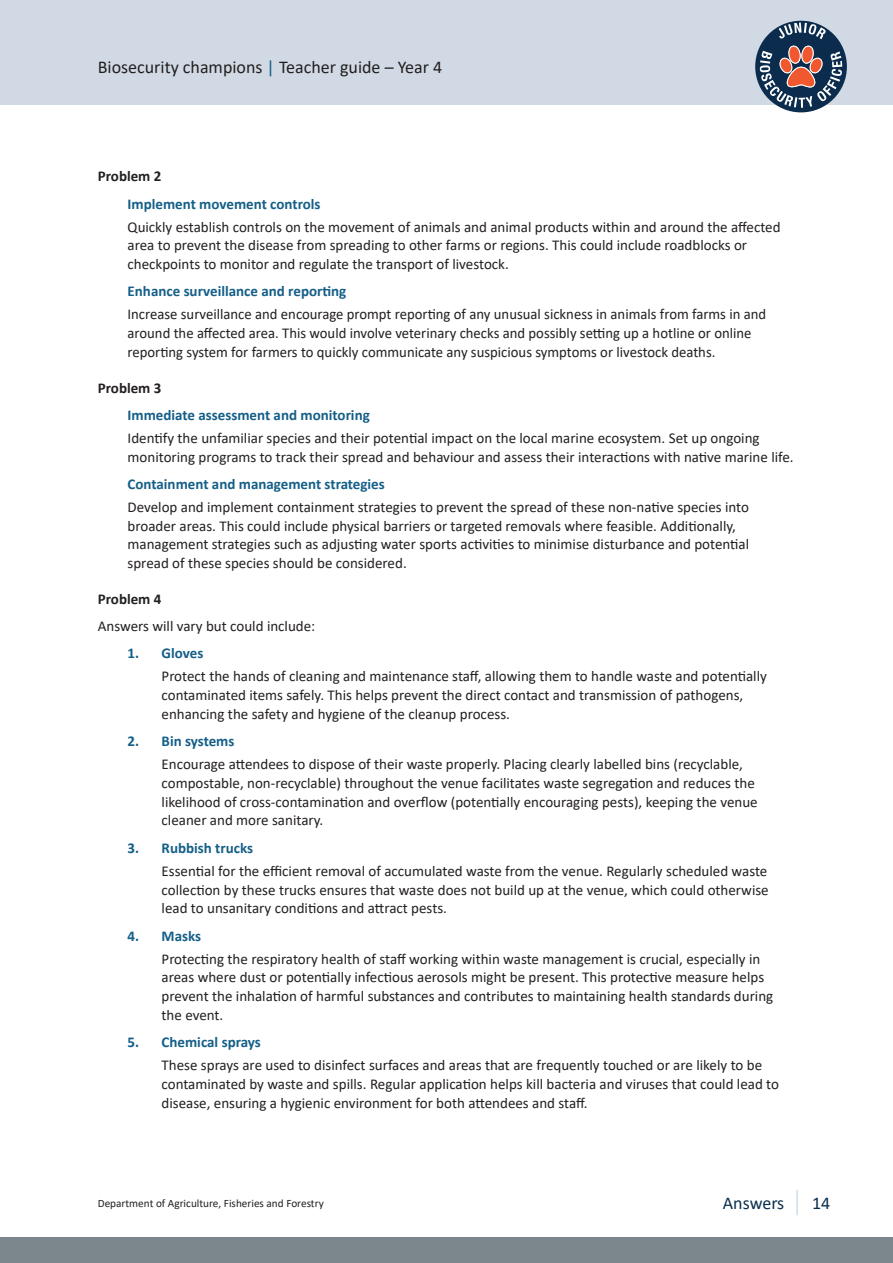
<style>
.page{position:relative;width:893px;height:1263px;background:#fff}
.page>*{position:absolute;margin:0;border:0;box-sizing:border-box;transform-origin:0 0}
.t1{font:18px "Calibri";color:#231f20}
.t2{font:18px "Calibri";color:#0a2e4e}
.Body_copy{font:15px/18.8px "Calibri";color:#231f20}
.Body_copy-2{font:700 15px "Calibri";color:#145f88}
.Body_copy-3{font:700 15px "Calibri";color:#231f20}
.t3{font:11.25px "Calibri";color:#231f20}
.s1{color:#145f88}
</style>
<div class="page">
<div style="left:0;top:0;width:893px;height:104px;background:#d1dae4"></div>
<div style="left:755px;top:21px;width:92px;height:91px;background:#0b2c4d;border-radius:50%"></div>
<svg style="left:779px;top:23px;width:47px;height:16px"></svg>
<svg style="left:760px;top:45px;width:82px;height:63px"></svg>
<div style="left:0;top:1237px;width:893px;height:26px;background:#7c878d"></div>
<hr style="left:796px;top:1190px;width:2px;height:25px;background:#d1dde6">
<p class="t1" style="left:98px;top:55px;width:346px">Biosecurity champions <span class="s1">|</span> Teacher guide – Year 4</p>
<p class="Body_copy-3" style="left:98px;top:166px;width:65px">Problem 2</p>
<p class="Body_copy-2" style="left:128px;top:193px;width:194px">Implement movement controls</p>
<p class="Body_copy" style="left:128px;top:217px;width:655px">Quickly establish controls on the movement of animals and animal products within and around the affected area to prevent the disease from spreading to other farms or regions. This could include roadblocks or checkpoints to monitor and regulate the transport of livestock.</p>
<p class="Body_copy-2" style="left:128px;top:281px;width:220px">Enhance surveillance and reporting</p>
<p class="Body_copy" style="left:128px;top:305px;width:640px">Increase surveillance and encourage prompt reporting of any unusual sickness in animals from farms in and around the affected area. This would involve veterinary checks and possibly setting up a hotline or online reporting system for farmers to quickly communicate any suspicious symptoms or livestock deaths.</p>
<p class="Body_copy-3" style="left:98px;top:377px;width:65px">Problem 3</p>
<p class="Body_copy-2" style="left:128px;top:404px;width:244px">Immediate assessment and monitoring</p>
<p class="Body_copy" style="left:128px;top:428px;width:668px">Identify the unfamiliar species and their potential impact on the local marine ecosystem. Set up ongoing monitoring programs to track their spread and behaviour and assess their interactions with native marine life.</p>
<p class="Body_copy-2" style="left:128px;top:473px;width:259px">Containment and management strategies</p>
<p class="Body_copy" style="left:128px;top:497px;width:623px">Develop and implement containment strategies to prevent the spread of these non-native species into broader areas. This could include physical barriers or targeted removals where feasible. Additionally, management strategies such as adjusting water sports activities to minimise disturbance and potential spread of these species should be considered.</p>
<p class="Body_copy-3" style="left:98px;top:588px;width:65px">Problem 4</p>
<p class="Body_copy" style="left:98px;top:616px;width:219px">Answers will vary but could include:</p>
<p class="Body_copy-2" style="left:128px;top:643px;width:77px">1. Gloves</p>
<p class="Body_copy" style="left:162px;top:667px;width:607px">Protect the hands of cleaning and maintenance staff, allowing them to handle waste and potentially contaminated items safely. This helps prevent the direct contact and transmission of pathogens, enhancing the safety and hygiene of the cleanup process.</p>
<p class="Body_copy-2" style="left:128px;top:731px;width:108px">2. Bin systems</p>
<p class="Body_copy" style="left:162px;top:754px;width:598px">Encourage attendees to dispose of their waste properly. Placing clearly labelled bins (recyclable, compostable, non-recyclable) throughout the venue facilitates waste segregation and reduces the likelihood of cross-contamination and overflow (potentially encouraging pests), keeping the venue cleaner and more sanitary.</p>
<p class="Body_copy-2" style="left:128px;top:837px;width:127px">3. Rubbish trucks</p>
<p class="Body_copy" style="left:162px;top:861px;width:609px;text-align:justify">Essential for the efficient removal of accumulated waste from the venue. Regularly scheduled waste collection by these trucks ensures that waste does not build up at the venue, which could otherwise lead to unsanitary conditions and attract pests.</p>
<p class="Body_copy-2" style="left:128px;top:925px;width:75px">4. Masks</p>
<p class="Body_copy" style="left:162px;top:949px;width:613px">Protecting the respiratory health of staff working within waste management is crucial, especially in areas where dust or potentially infectious aerosols might be present. This protective measure helps prevent the inhalation of harmful substances and contributes to maintaining health standards during the event.</p>
<p class="Body_copy-2" style="left:128px;top:1031px;width:135px">5. Chemical sprays</p>
<p class="Body_copy" style="left:162px;top:1055px;width:619px">These sprays are used to disinfect surfaces and areas that are frequently touched or are likely to be contaminated by waste and spills. Regular application helps kill bacteria and viruses that could lead to disease, ensuring a hygienic environment for both attendees and staff.</p>
<p class="t3" style="left:98px;top:1195px;width:227px">Department of Agriculture, Fisheries and Forestry</p>
<p class="t2" style="left:812px;top:1191px;width:20px">14</p>
<p class="t2" style="left:723px;top:1191px;width:63px">Answers</p>
</div>
